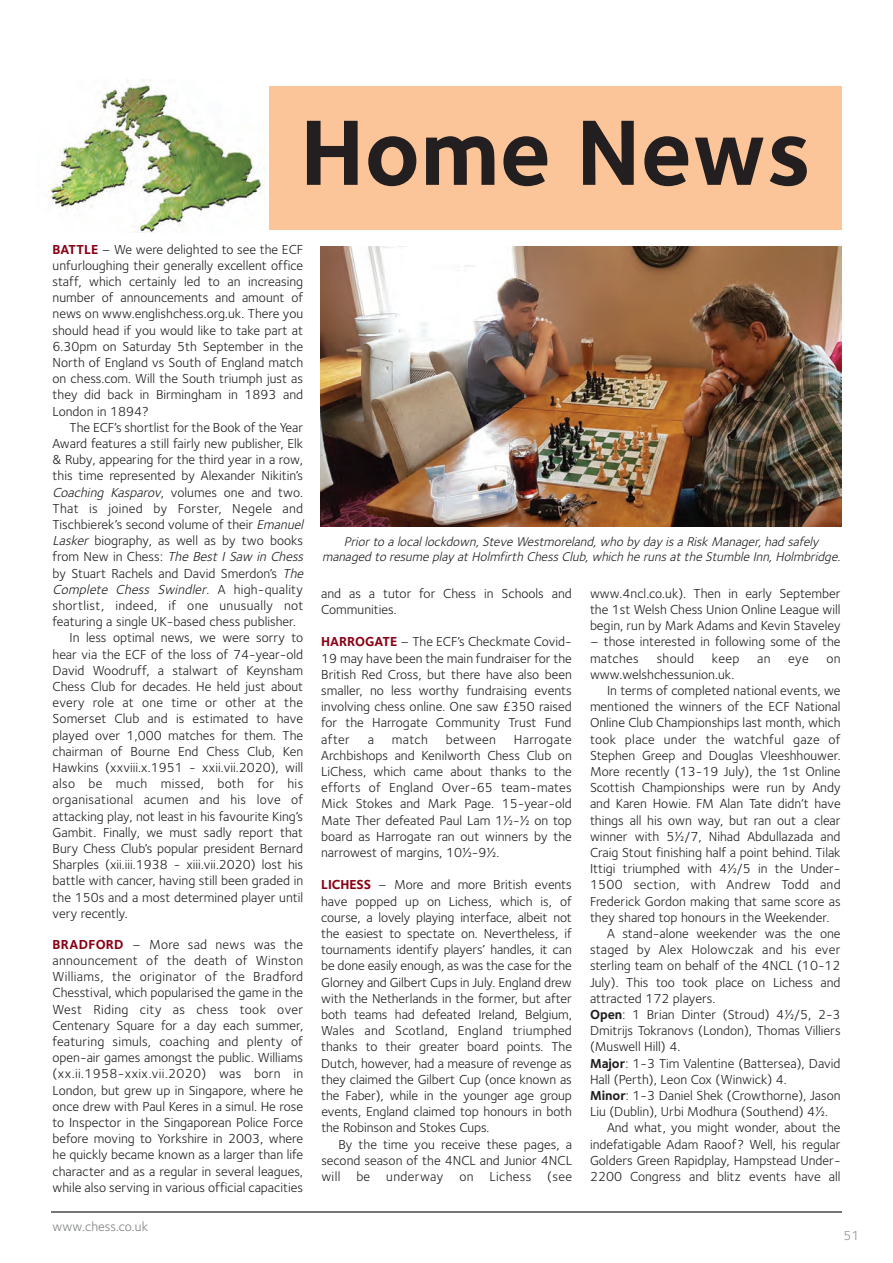
<style>
.page{position:relative;width:893px;height:1263px;background:#fff}
.page>*{position:absolute;margin:0;border:0;box-sizing:border-box;transform-origin:0 0}
.t1{font:700 96px "Foundry Sterling";color:#231f20}
.t2{font:13.5px/16.2px "Foundry Sterling";color:#231f20;text-align:justify}
.t3{font:13.5px "Foundry Sterling";letter-spacing:.025em;color:#231f20}
.t4{font:italic 13.5px "Foundry Sterling";color:#231f20}
.t5{font:13.5px "Foundry Sterling";letter-spacing:.02em;color:#231f20}
.t6{font:13.5px "Foundry Sterling";color:#808285}
.t7{font:13.5px "Foundry Sterling";color:#939598}
.t8{font:italic 13.05px/15.6px "Foundry Sterling";color:#231f20;text-align:center}
.s1{font-weight:700;color:#8a0116}
.s2{font-style:italic}
.s3{font-style:normal}
.s4{font-weight:700}
</style>
<div class="page">
<hr style="left:51px;top:1211px;width:791px;height:2px;background:#6c6d70">
<div style="left:270px;top:86px;width:572px;height:143px;background:#fcc599"></div>
<img style="left:50px;top:80px;width:217px;height:152px">
<img style="left:320px;top:247px;width:522px;height:279px">
<h1 class="t1" style="left:300px;top:95px;width:513px">Home News</h1>
<p class="t2" style="left:53px;top:241px;width:252px"><span class="s1">BATTLE</span> – We were delighted to see the ECF unfurloughing their generally excellent office staff, which certainly led to an increasing number of announcements and amount of news on www.englishchess.org.uk. There you should head if you would like to take part at 6.30pm on Saturday 5th September in the North of England vs South of England match on chess.com. Will the South triumph just as they did back in Birmingham in 1893 and London in 1894?</p>
<p class="t2" style="left:70px;top:419px;width:235px">The ECF’s shortlist for the Book of the Year</p>
<p class="t2" style="left:53px;top:435px;width:252px">Award features a still fairly new publisher, Elk</p>
<p class="t2" style="left:53px;top:451px;width:252px">&amp; Ruby, appearing for the third year in a row,</p>
<p class="t2" style="left:53px;top:468px;width:252px">this time represented by Alexander Nikitin’s</p>
<p class="t2" style="left:53px;top:484px;width:252px"><span class="s2">Coaching Kasparov</span>, v o l u m e s o n e a n d t w o .</p>
<p class="t3" style="left:53px;top:500px;width:252px">That is joined by Forster, Negele and</p>
<p class="t2" style="left:53px;top:516px;width:255px">Tischbierek’s second volume of their <span class="s2">Emanuel</span></p>
<p class="t2" style="left:53px;top:532px;width:252px"><span class="s2">Lasker</span> biography, as well as by two books</p>
<p class="t4" style="left:53px;top:549px;width:255px"><span class="s3">f r o m N e w i n C h e s s :</span> The Best I Saw in Chess</p>
<p class="t2" style="left:53px;top:565px;width:255px">by Stuart Rachels and David Smerdon’s <span class="s2">The</span></p>
<p class="t4" style="left:53px;top:581px;width:252px">Complete Chess Swindler<span class="s3">. A h i g h - q u a l i t y</span></p>
<p class="t3" style="left:53px;top:598px;width:252px">shortlist, indeed, if one unusually not</p>
<p class="t2" style="left:53px;top:613px;width:245px">featuring a single UK-based chess publisher.</p>
<p class="t2" style="left:70px;top:630px;width:235px">In less optimal news, we were sorry to</p>
<p class="t2" style="left:53px;top:646px;width:252px">hear via the ECF of the loss of 74-year-old</p>
<p class="t2" style="left:53px;top:662px;width:252px">David Woodruff, a stalwart of Keynsham</p>
<p class="t2" style="left:53px;top:678px;width:252px">Chess Club for decades. He held just about</p>
<p class="t2" style="left:53px;top:694px;width:252px">every role at one time or other at the</p>
<p class="t2" style="left:53px;top:711px;width:252px">Somerset Club and is estimated to have</p>
<p class="t2" style="left:53px;top:727px;width:252px">played over 1,000 matches for them. The</p>
<p class="t2" style="left:53px;top:743px;width:252px">chairman of Bourne End Chess Club, Ken</p>
<p class="t2" style="left:53px;top:759px;width:252px">Hawkins (xxviii.x.1951 - xxii.vii.2020), will</p>
<p class="t3" style="left:53px;top:776px;width:252px">also be much missed, both for his</p>
<p class="t3" style="left:53px;top:792px;width:252px">organisational acumen and his love of</p>
<p class="t2" style="left:53px;top:808px;width:252px">attacking play, not least in his favourite King’s</p>
<p class="t2" style="left:53px;top:824px;width:252px">Gambit. Finally, we must sadly report that</p>
<p class="t2" style="left:53px;top:840px;width:252px">Bury Chess Club’s popular president Bernard</p>
<p class="t2" style="left:53px;top:856px;width:252px">Sharples (xii.iii.1938 - xiii.vii.2020) lost his</p>
<p class="t2" style="left:53px;top:873px;width:252px">battle with cancer, having still been graded in</p>
<p class="t2" style="left:53px;top:889px;width:252px">the 150s and a most determined player until</p>
<p class="t2" style="left:53px;top:905px;width:77px">very recently.</p>
<p class="t2" style="left:53px;top:936px;width:252px"><span class="s1">BRADFORD</span> – More sad news was the announcement of the death of Winston Williams, the originator of the Bradford Chesstival, which popularised the game in the West Riding city as chess took over Centenary Square for a day each summer, featuring simuls, coaching and plenty of open-air games amongst the public. Williams (xx.ii.1958-xxix.vii.2020) was born in London, but grew up in Singapore, where he once drew with Paul Keres in a simul. He rose to Inspector in the Singaporean Police Force before moving to Yorkshire in 2003, where he quickly became known as a larger than life character and as a regular in several leagues, while also serving in various official capacities</p>
<p class="t6" style="left:53px;top:1218px;width:97px">www.chess.co.uk</p>
<p class="t8" style="left:322px;top:533px;width:523px">Priorto a locallockdown,Steve Westmoreland,who by day isa Risk Manager,had safely managed to resume play atHolmfirth ChessClub,which he runsatthe Stumble Inn,Holmbridge.</p>
<p class="t2" style="left:321px;top:585px;width:252px">and as a tutor for Chess in Schools and<br>Communities.</p>
<p class="t2" style="left:321px;top:634px;width:252px"><span class="s1">HARROGATE</span> – The ECF’s Checkmate Covid-19 may have been the main fundraiser for the British Red Cross, but there have also been smaller, no less worthy fundraising events involving chess online. One saw £350 raised for the Harrogate Community Trust Fund after</p>
<p class="t2" style="left:368px;top:731px;width:8px">a</p>
<p class="t2" style="left:392px;top:731px;width:37px">match</p>
<p class="t3" style="left:446px;top:731px;width:52px">between</p>
<p class="t2" style="left:321px;top:731px;width:252px;text-indent:193px">Harrogate Archbishops and Kenilworth Chess Club on LiChess, which came about thanks to the efforts of England Over-65 team-mates Mick Stokes and Mark Page. 15-year-old Mate Ther defeated Paul Lam 1½-½ on top board as Harrogate ran out winners by the narrowest of margins, 10½-9½.</p>
<p class="t2" style="left:321px;top:877px;width:252px"><span class="s1">LICHESS</span> – More and more British events have popped up on Lichess, which is, of course, a lovely playing interface, albeit not the easiest to spectate on. Nevertheless, if tournaments identify players’ handles, it can be done easily enough, as was the case for the Glorney and Gilbert Cups in July. England drew with the Netherlands in the former, but after both teams had defeated Ireland, Belgium, Wales and Scotland, England triumphed thanks to their greater board points. The Dutch, however, had a measure of revenge as they claimed the Gilbert Cup (once known as the Faber), while in the younger age group events, England claimed top honours in both the Robinson and Stokes Cups.</p>
<p class="t2" style="left:321px;top:1136px;width:252px;text-indent:17px">By the time you receive these pages, a second season of the 4NCL and Junior 4NCL will be underway on Lichess (see</p>
<p class="t2" style="left:590px;top:585px;width:252px">www.4ncl.co.uk). Then in early September the 1st Welsh Chess Union Online League will begin, run by Mark Adams and Kevin Staveley</p>
<p class="t2" style="left:590px;top:633px;width:252px">– those interested in following some of the matches</p>
<p class="t2" style="left:657px;top:650px;width:39px">should</p>
<p class="t2" style="left:712px;top:650px;width:29px">keep</p>
<p class="t2" style="left:757px;top:650px;width:15px">an</p>
<p class="t2" style="left:788px;top:650px;width:22px">eye</p>
<p class="t2" style="left:826px;top:650px;width:16px">on</p>
<p class="t2" style="left:590px;top:666px;width:146px">www.welshchessunion.uk.</p>
<p class="t2" style="left:607px;top:682px;width:235px">In terms of completed national events, we</p>
<p class="t2" style="left:590px;top:698px;width:252px">mentioned the winners of the ECF National</p>
<p class="t2" style="left:590px;top:714px;width:252px">Online Club Championships last month, which</p>
<p class="t3" style="left:590px;top:731px;width:252px">took place under the watchful gaze of</p>
<p class="t2" style="left:590px;top:747px;width:252px">Stephen Greep and Douglas Vleeshhouwer.</p>
<p class="t2" style="left:590px;top:763px;width:252px">More recently (13-19 July), the 1st Online</p>
<p class="t2" style="left:590px;top:779px;width:252px">Scottish Championships were run by Andy</p>
<p class="t2" style="left:590px;top:795px;width:252px">and Karen Howie. FM Alan Tate didn’t have</p>
<p class="t2" style="left:590px;top:812px;width:252px">things all his own way, but ran out a clear</p>
<p class="t2" style="left:590px;top:828px;width:252px">winner with 5½/7, Nihad Abdullazada and</p>
<p class="t2" style="left:590px;top:844px;width:252px">Craig Stout finishing half a point behind. Tilak</p>
<p class="t2" style="left:590px;top:860px;width:252px">Ittigi triumphed with 4½/5 in the Under-</p>
<p class="t3" style="left:590px;top:877px;width:252px">1500 section, with Andrew Todd and</p>
<p class="t2" style="left:590px;top:893px;width:252px">Frederick Gordon making that same score as</p>
<p class="t2" style="left:590px;top:909px;width:241px">they shared top honours in the Weekender.</p>
<p class="t2" style="left:607px;top:925px;width:235px">A stand-alone weekender was the one</p>
<p class="t5" style="left:590px;top:942px;width:252px">staged by Alex Holowczak and his ever</p>
<p class="t2" style="left:590px;top:957px;width:252px">sterling team on behalf of the 4NCL (10-12</p>
<p class="t2" style="left:590px;top:974px;width:252px">July). This too took place on Lichess and</p>
<p class="t2" style="left:590px;top:990px;width:127px">attracted 172 players.</p>
<p class="t2" style="left:590px;top:1006px;width:252px"><span class="s4">Open</span>: 1 Brian Dinter (Stroud) 4½/5, 2-3</p>
<p class="t2" style="left:590px;top:1022px;width:252px">Dmitrijs Tokranovs (London), Thomas Villiers</p>
<p class="t2" style="left:590px;top:1038px;width:92px">(Muswell Hill) 4.</p>
<p class="t2" style="left:590px;top:1055px;width:252px"><span class="s4">Major</span>: 1-3 Tim Valentine (Battersea), David</p>
<p class="t2" style="left:590px;top:1071px;width:198px">Hall (Perth), Leon Cox (Winwick) 4.</p>
<p class="t2" style="left:590px;top:1087px;width:252px"><span class="s4">Minor</span>: 1-3 Daniel Shek (Crowthorne), Jason</p>
<p class="t2" style="left:590px;top:1103px;width:240px">Liu (Dublin), Urbi Modhura (Southend) 4½.</p>
<p class="t2" style="left:607px;top:1119px;width:235px">And what, you might wonder, about the</p>
<p class="t2" style="left:590px;top:1136px;width:252px">indefatigable Adam Raoof? Well, his regular</p>
<p class="t2" style="left:590px;top:1152px;width:252px">Golders Green Rapidplay, Hampstead Under-</p>
<p class="t2" style="left:590px;top:1168px;width:252px">2200 Congress and blitz events have all</p>
<p class="t7" style="left:843px;top:1227px;width:18px">51</p>
</div>
